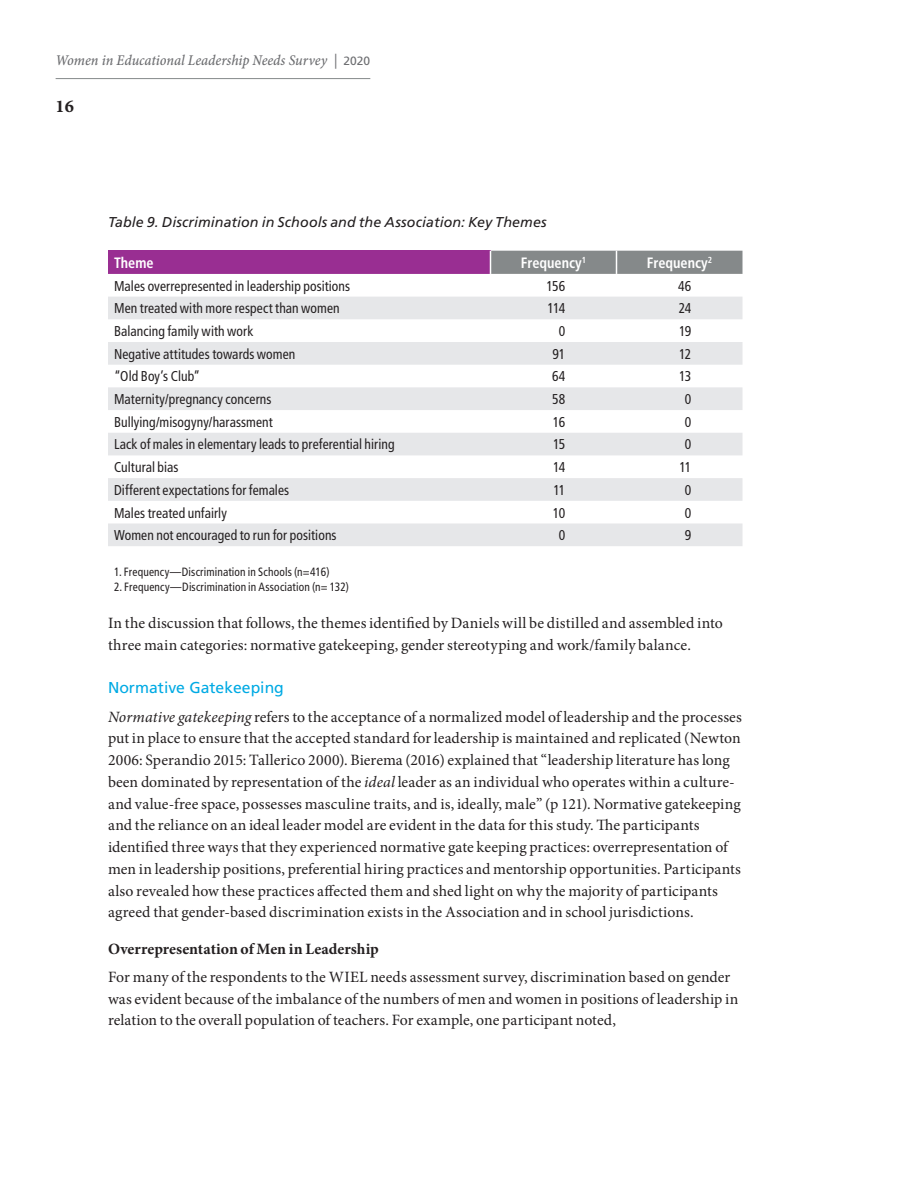
<style>
.page{position:relative;width:918px;height:1188px;background:#fff}
.page>*{position:absolute;margin:0;border:0;box-sizing:border-box;transform-origin:0 0}
.t1{font:18px "Minion Pro Bold Capt";color:#231f20}
.Body_Text{font:15.75px/21.8px "Minion Pro";letter-spacing:.005em;color:#231f20}
.Heading_Four{font:700 15.75px "Minion Pro";color:#231f20}
.Heading_Three{font:15.75px "Frutiger LT Std";color:#00aae4}
.t2{font:15px "Minion Pro Medium Cn It Capt";letter-spacing:-.005em;color:#6c6d70}
.Table_Header{font:700 condensed 15px "Frutiger LT Std";color:#fff;scale:.95 1}
.Table_Text{font:condensed 14.25px "Frutiger LT Std";letter-spacing:.01em;color:#231f20;scale:.95 1}
.Table_Name{font:italic 14.25px "Frutiger LT Std";letter-spacing:.005em;color:#231f20}
.table_num{font:condensed 14.25px "Frutiger LT Std";letter-spacing:-.045em;color:#231f20;scale:.95 1}
.Table_Text-2{font:condensed 12px "Frutiger LT Std";letter-spacing:.015em;color:#231f20;scale:.95 1}
.s1{font-family:"Frutiger LT Std";font-size:12px}
.s2{font-style:italic}
</style>
<div class="page">
<hr style="left:56px;top:78px;width:314px;height:1px;background:#85898a">
<div style="left:108px;top:251px;width:382px;height:23px;background:#992e92"></div>
<svg style="left:108px;top:297px;width:634px;height:249px;fill:#e6e7e9"></svg>
<div style="left:491px;top:251px;width:251px;height:23px;background:#85898a"></div>
<p class="t2" style="left:56px;top:50px;width:316px">Women in Educational Leadership Needs Survey | <span class="s1">2020</span></p>
<p class="t1" style="left:56px;top:93px;width:20px">16</p>
<p class="Table_Name" style="left:108px;top:213px;width:440px">Table 9. Discrimination in Schools and the Association: Key Themes</p>
<p class="Table_Header" style="left:114px;top:254px;width:43px">Theme</p>
<p class="Table_Header" style="left:521px;top:254px;width:70px">Frequency<sup>1</sup></p>
<p class="Table_Header" style="left:647px;top:254px;width:70px">Frequency<sup>2</sup></p>
<p class="Table_Text" style="left:114px;top:277px;width:250px">Males overrepresented in leadership positions</p>
<p class="table_num" style="left:546px;top:277px;width:22px">156</p>
<p class="table_num" style="left:678px;top:277px;width:16px">46</p>
<p class="Table_Text" style="left:114px;top:300px;width:239px">Men treated with more respect than women</p>
<p class="table_num" style="left:547px;top:300px;width:20px">114</p>
<p class="table_num" style="left:679px;top:300px;width:15px">24</p>
<p class="Table_Text" style="left:114px;top:323px;width:148px">Balancing family with work</p>
<p class="table_num" style="left:559px;top:323px;width:8px">0</p>
<p class="table_num" style="left:679px;top:323px;width:15px">19</p>
<p class="Table_Text" style="left:114px;top:345px;width:193px">Negative attitudes towards women</p>
<p class="table_num" style="left:552px;top:345px;width:15px">91</p>
<p class="table_num" style="left:679px;top:345px;width:14px">12</p>
<p class="Table_Text" style="left:114px;top:368px;width:92px">“Old Boy’s Club”</p>
<p class="table_num" style="left:552px;top:368px;width:16px">64</p>
<p class="table_num" style="left:679px;top:368px;width:14px">13</p>
<p class="Table_Text" style="left:114px;top:391px;width:167px">Maternity/pregnancy concerns</p>
<p class="table_num" style="left:552px;top:391px;width:15px">58</p>
<p class="table_num" style="left:685px;top:391px;width:8px">0</p>
<p class="Table_Text" style="left:114px;top:414px;width:169px">Bullying/misogyny/harassment</p>
<p class="table_num" style="left:553px;top:414px;width:15px">16</p>
<p class="table_num" style="left:685px;top:414px;width:8px">0</p>
<p class="Table_Text" style="left:114px;top:436px;width:297px">Lack of males in elementary leads to preferential hiring</p>
<p class="table_num" style="left:553px;top:436px;width:15px">15</p>
<p class="table_num" style="left:685px;top:436px;width:8px">0</p>
<p class="Table_Text" style="left:114px;top:459px;width:69px">Cultural bias</p>
<p class="table_num" style="left:553px;top:459px;width:15px">14</p>
<p class="table_num" style="left:679px;top:459px;width:14px">11</p>
<p class="Table_Text" style="left:114px;top:482px;width:186px">Different expectations for females</p>
<p class="table_num" style="left:553px;top:482px;width:14px">11</p>
<p class="table_num" style="left:685px;top:482px;width:8px">0</p>
<p class="Table_Text" style="left:114px;top:504px;width:120px">Males treated unfairly</p>
<p class="table_num" style="left:553px;top:504px;width:15px">10</p>
<p class="table_num" style="left:685px;top:504px;width:8px">0</p>
<p class="Table_Text" style="left:114px;top:527px;width:236px">Women not encouraged to run for positions</p>
<p class="table_num" style="left:559px;top:527px;width:8px">0</p>
<p class="table_num" style="left:685px;top:527px;width:8px">9</p>
<p class="Table_Text-2" style="left:114px;top:565px;width:228px">1. Frequency—Discrimination in Schools (n=416)</p>
<p class="Table_Text-2" style="left:114px;top:580px;width:249px">2. Frequency—Discrimination in Association (n= 132)</p>
<p class="Body_Text" style="left:108px;top:612px;width:616px">In the discussion that follows, the themes identified by Daniels will be distilled and assembled into three main categories: normative gatekeeping, gender stereotyping and work/family balance.</p>
<p class="Heading_Three" style="left:108px;top:678px;width:177px">Normative Gatekeeping</p>
<p class="Body_Text" style="left:108px;top:706px;width:635px"><span class="s2">Normative gatekeeping</span> refers to the acceptance of a normalized model of leadership and the processes put in place to ensure that the accepted standard for leadership is maintained and replicated (Newton 2006: Sperandio 2015: Tallerico 2000). Bierema (2016) explained that “leadership literature has long been dominated by representation of the <span class="s2">ideal</span> leader as an individual who operates within a culture&shy;and value-free space, possesses masculine traits, and is, ideally, male” (p 121). Normative gatekeeping and the reliance on an ideal leader model are evident in the data for this study. The participants identified three ways that they experienced normative gate keeping practices: overrepresentation of men in leadership positions, preferential hiring practices and mentorship opportunities. Participants also revealed how these practices affected them and shed light on why the majority of participants agreed that gender-based discrimination exists in the Association and in school jurisdictions.</p>
<p class="Heading_Four" style="left:108px;top:938px;width:272px">Overrepresentation of Men in Leadership</p>
<p class="Body_Text" style="left:108px;top:966px;width:632px">For many of the respondents to the WIEL needs assessment survey, discrimination based on gender was evident because of the imbalance of the numbers of men and women in positions of leadership in relation to the overall population of teachers. For example, one participant noted,</p>
</div>
